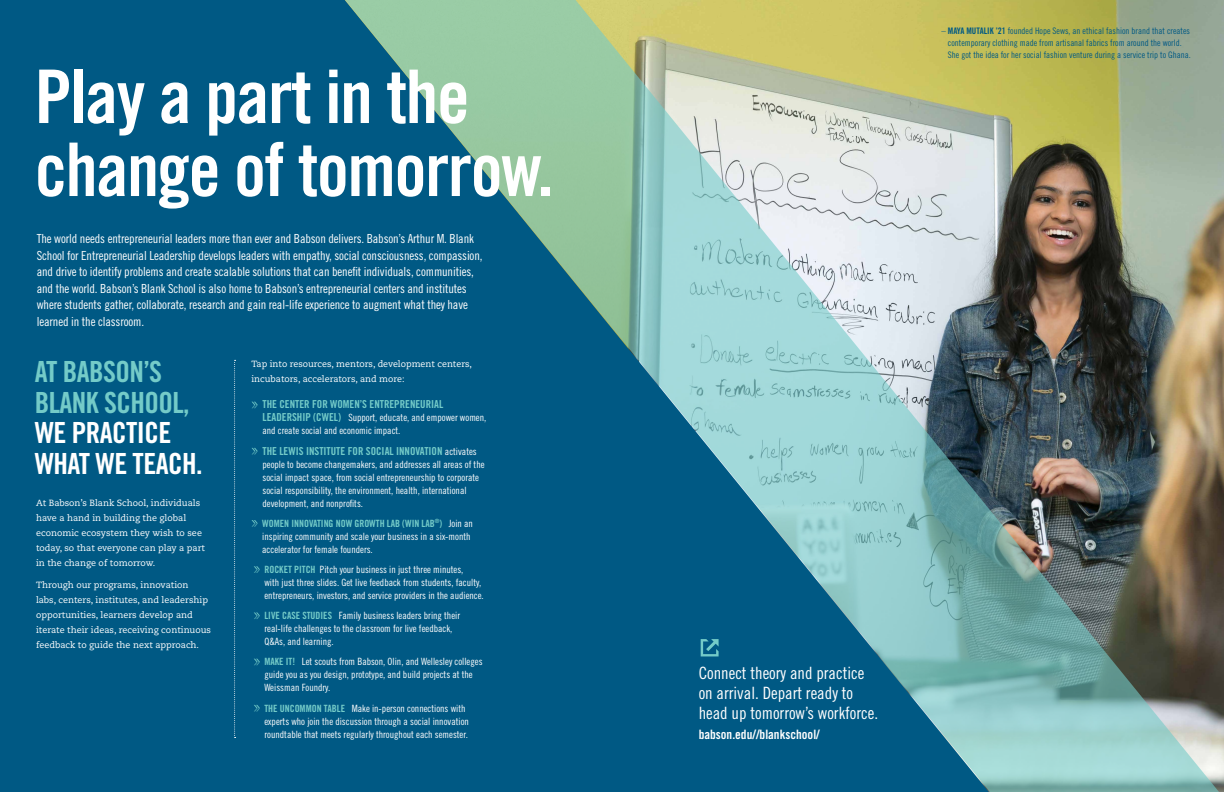
<style>
.page{position:relative;width:1224px;height:792px;background:#fff}
.page>*{position:absolute;margin:0;border:0;box-sizing:border-box;transform-origin:0 0}
.t1{font:74px/73px "Trade Gothic LT Std Bd Cn 20";letter-spacing:-.02em;color:#fff}
.t2{font:29.1px/30.7px "Trade Gothic LT Std Bd Cn 20";letter-spacing:-.02em;color:#74cbc8}
.t3{font:29.1px/30.7px "Trade Gothic LT Std Bd Cn 20";letter-spacing:-.02em;color:#fff}
.t4{font:17px/20.2px "Trade Gothic LT Std Cn 18";color:#fff}
.t5{font:12.9px "Trade Gothic LT Std Bd Cn 20";color:#fff}
.t6{font:12.5px/16.5px "Trade Gothic LT Std Cn 18";letter-spacing:-.01em;color:#fff}
.t7{font:11px "Trade Gothic LT Std Bd Cn 20";color:#74cbc8}
.t8{font:10px/13px "Trade Gothic LT Std Cn 18";color:#fff}
.t9{font:10px "Trade Gothic LT Std Bd Cn 20";color:#74cbc8}
.t10{font:9px/15px "Caecilia LT Std";color:#fff}
.t11{font:9px/12px "Trade Gothic LT Std Cn 18";color:#005984}
.s1{font-family:"Trade Gothic LT Std Bd Cn 20";font-size:11px;color:#74cbc8}
.s2{font-family:"Trade Gothic LT Std Cn 18";font-size:10px;color:#fff}
.s3{font-family:"Trade Gothic LT Std Cn 18";color:#fff}
.s4{font-family:"Trade Gothic LT Std Bd Cn 20";color:#74cbc8}
.s5{font-family:"Trade Gothic LT Std Bd Cn 20"}
</style>
<div class="page">
<div style="left:0;top:0;width:229px;height:792px;background:#005984"></div>
<img style="left:229px;top:0;width:995px;height:792px">
<svg style="left:252px;top:402px;width:6px;height:6px"></svg>
<svg style="left:252px;top:448px;width:6px;height:7px"></svg>
<svg style="left:252px;top:520px;width:6px;height:7px"></svg>
<svg style="left:254px;top:566px;width:6px;height:7px"></svg>
<svg style="left:254px;top:612px;width:6px;height:7px"></svg>
<svg style="left:254px;top:659px;width:6px;height:6px"></svg>
<svg style="left:254px;top:705px;width:6px;height:7px"></svg>
<svg style="left:234px;top:360px;width:2px;height:378px"></svg>
<svg style="left:701px;top:639px;width:18px;height:17px"></svg>
<h1 class="t1" style="left:35px;top:60px;width:520px">Play a part in the change of tomorrow.</h1>
<p class="t6" style="left:37px;top:230px;width:447px">The world needs entrepreneurial leaders more than ever and Babson delivers. Babson’s Arthur M. Blank School for Entrepreneurial Leadership develops leaders with empathy, social consciousness, compassion, and drive to identify problems and create scalable solutions that can benefit individuals, communities, and the world. Babson’s Blank School is also home to Babson’s entrepreneurial centers and institutes where students gather, collaborate, research and gain real-life experience to augment what they have learned in the classroom.</p>
<h2 class="t2" style="left:35px;top:356px;width:156px">AT BABSON’S<br>BLANK SCHOOL,</h2>
<h2 class="t3" style="left:35px;top:417px;width:169px">WE PRACTICE<br>WHAT WE TEACH.</h2>
<p class="t10" style="left:36px;top:495px;width:171px">At Babson’s Blank School, individuals have a hand in building the global economic ecosystem they wish to see today, so that everyone can play a part in the change of tomorrow.</p>
<p class="t10" style="left:36px;top:578px;width:177px">Through our programs, innovation<br>labs, centers, institutes, and leadership opportunities, learners develop and iterate their ideas, receiving continuous feedback to guide the next approach.</p>
<p class="t10" style="left:252px;top:356px;width:222px">Tap into resources, mentors, development centers, incubators, accelerators, and more:</p>
<p class="t7" style="left:262px;top:398px;width:182px">THE CENTER FOR WOMEN’S ENTREPRENEURIAL</p>
<p class="t8" style="left:262px;top:411px;width:225px"><span class="s1">LEADERSHIP (CWEL)</span> Support, educate, and empower women, and create social and economic impact.</p>
<p class="t7" style="left:262px;top:444px;width:216px">THE LEWIS INSTITUTE FOR SOCIAL INNOVATION <span class="s2">activates</span></p>
<p class="t8" style="left:262px;top:457px;width:224px">people to become changemakers, and addresses all areas of the social impact space, from social entrepreneurship to corporate social responsibility, the environment, health, international development, and nonprofits.</p>
<p class="t9" style="left:262px;top:517px;width:212px">WOMEN INNOVATING NOW GROWTH LAB (WIN LAB<sup>®</sup>) <span class="s3">Join an</span></p>
<p class="t8" style="left:262px;top:530px;width:210px">inspiring community and scale your business in a six-month accelerator for female founders.</p>
<p class="t8" style="left:264px;top:563px;width:221px"><span class="s4">ROCKET PITCH</span> Pitch your business in just three minutes,<br>with just three slides. Get live feedback from students, faculty, entrepreneurs, investors, and service providers in the audience.</p>
<p class="t8" style="left:264px;top:609px;width:197px"><span class="s4">LIVE CASE STUDIES</span> Family business leaders bring their real-life challenges to the classroom for live feedback,<br>Q&amp;As, and learning.</p>
<p class="t8" style="left:264px;top:655px;width:220px"><span class="s4">MAKE IT!</span> Let scouts from Babson, Olin, and Wellesley colleges guide you as you design, prototype, and build projects at the<br>Weissman Foundry.</p>
<p class="t8" style="left:264px;top:701px;width:206px"><span class="s4">THE UNCOMMON TABLE</span> Make in-person connections with experts who join the discussion through a social innovation roundtable that meets regularly throughout each semester.</p>
<p class="t11" style="left:948px;top:25px;width:244px;text-indent:-6px">– <span class="s5">MAYA MUTALIK ’21</span> founded Hope Sews, an ethical fashion brand that creates contemporary clothing made from artisanal fabrics from around the world.<br>She got the idea for her social fashion venture during a service trip to Ghana.</p>
<h3 class="t4" style="left:699px;top:662px;width:181px">Connect theory and practice on arrival. Depart ready to head up tomorrow’s workforce.</h3>
<p class="t5" style="left:699px;top:726px;width:123px">babson.edu//blankschool/</p>
</div>
